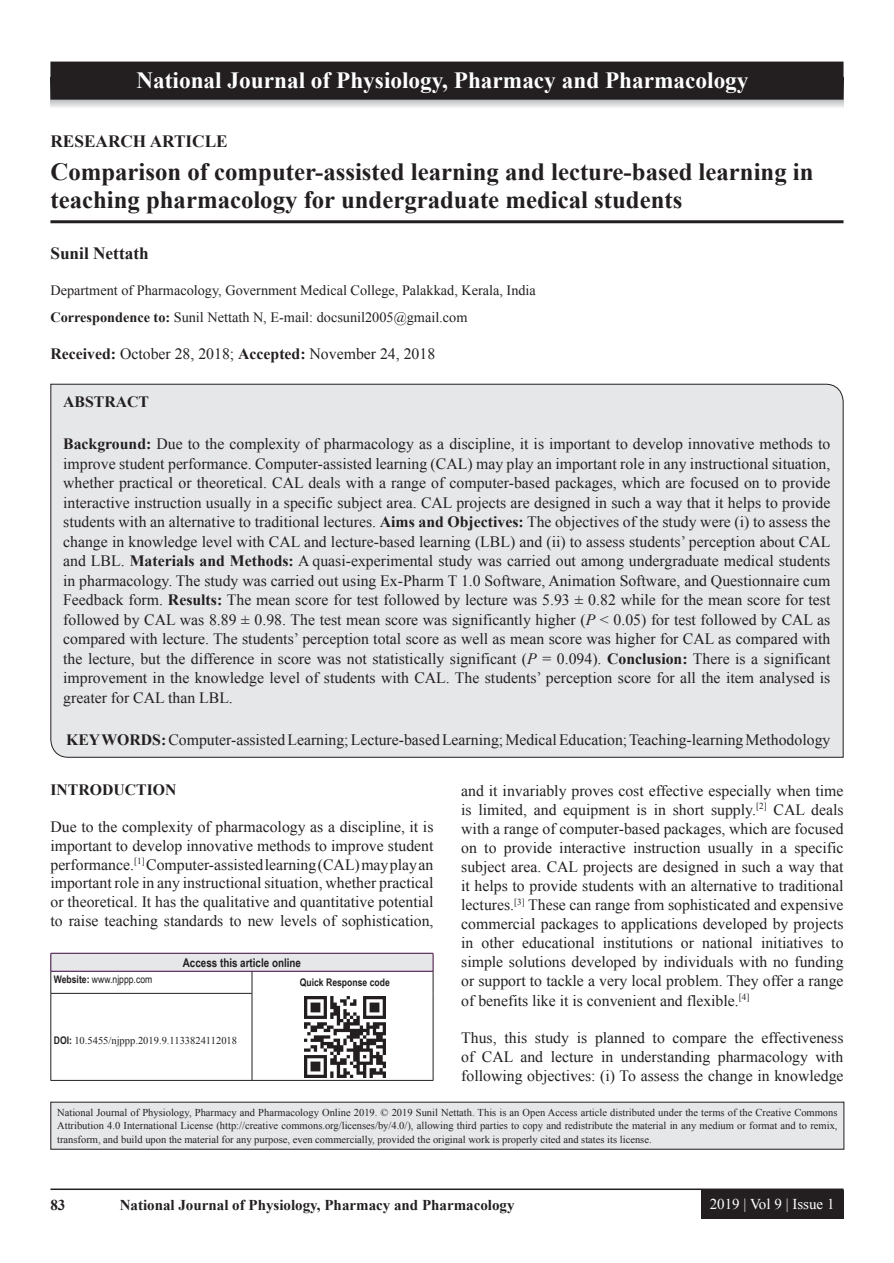
<style>
.page{position:relative;width:894px;height:1263px;background:#fff}
.page>*{position:absolute;margin:0;border:0;box-sizing:border-box;transform-origin:0 0}
.AT{font:700 24.75px/28.5px "Times New Roman";color:#231f20}
.JN_1{font:700 23.25px "Times New Roman";color:#fff}
.AH{font:700 17.25px "Times New Roman";color:#231f20}
.AU{font:700 17.25px "Times New Roman";color:#231f20}
.ABS{font:15.75px/19.5px "Times New Roman";color:#231f20;text-align:justify}
.TX{font:15.75px/19px "Times New Roman";color:#231f20;text-align:justify}
.KWD{font:15.75px "Times New Roman";color:#231f20}
.ABSH{font:700 15.75px "Times New Roman";color:#231f20}
.RF{font:700 15px "Times New Roman";color:#231f20}
.RF_VOL{font:15px "Times New Roman";color:#fff}
.AFF{font:14.25px "Times New Roman";color:#231f20}
.ADD{font:14.25px "Times New Roman";color:#231f20}
.AAO{font:700 12px "Arial Narrow";color:#231f20}
.JN_TX{font:10.5px/13.5px "Times New Roman";color:#231f20;text-align:justify}
.Web{font:10.5px "Times New Roman";color:#231f20}
.Web-2{font:10.5px "Arial Narrow";color:#231f20}
.QR{font:700 10.5px "Arial Narrow";color:#231f20}
.s1{font-weight:700}
.s2{font-style:italic}
.s3{font-family:"Arial Narrow";font-weight:700}
</style>
<div class="page">
<hr style="left:50px;top:1188px;width:793px;height:2px;background:#231f20">
<div style="left:700px;top:1190px;width:143px;height:28px;background:#231f20"></div>
<hr style="left:50px;top:220px;width:793px;height:3px;background:#231f20">
<div style="left:50px;top:383px;width:793px;height:375px;background:#e6e7e9"></div>
<div style="left:51px;top:953px;width:382px;height:18px;background:#e6e7e9"></div>
<hr style="left:51px;top:971px;width:201px;height:1px;background:#3e083e">
<hr style="left:252px;top:971px;width:181px;height:1px;background:#3e083e">
<svg style="left:50px;top:953px;width:2px;height:40px"></svg>
<svg style="left:251px;top:971px;width:1px;height:22px"></svg>
<hr style="left:50px;top:993px;width:202px;height:1px;background:#231f20">
<hr style="left:50px;top:993px;width:1px;height:87px;background:#231f20">
<hr style="left:251px;top:993px;width:1px;height:87px;background:#231f20">
<hr style="left:50px;top:1080px;width:202px;height:1px;background:#231f20">
<svg style="left:432px;top:954px;width:1px;height:39px"></svg>
<hr style="left:432px;top:993px;width:1px;height:87px;background:#231f20">
<hr style="left:252px;top:1080px;width:181px;height:1px;background:#231f20">
<hr style="left:51px;top:953px;width:201px;height:1px;background:#3e083e">
<hr style="left:252px;top:953px;width:181px;height:1px;background:#3e083e">
<img style="left:304px;top:996px;width:81px;height:81px">
<div style="left:51px;top:1102px;width:792px;height:47px;background:#e6e7e9"></div>
<svg style="left:51px;top:100px;width:792px;height:8px"></svg>
<div style="left:51px;top:62px;width:791px;height:37px;background:#231f20"></div>
<div style="left:50px;top:62px;width:793px;height:38px;border:2px solid #231f20"></div>
<p class="JN_1" style="left:136px;top:65px;width:613px">National Journal of Physiology, Pharmacy and Pharmacology</p>
<p class="AH" style="left:50px;top:129px;width:179px">RESEARCH ARTICLE</p>
<p class="AT" style="left:50px;top:157px;width:764px">Comparison of computer-assisted learning and lecture-based learning in teaching pharmacology for undergraduate medical students</p>
<p class="AU" style="left:50px;top:241px;width:100px">Sunil Nettath</p>
<p class="AFF" style="left:50px;top:281px;width:487px">Department of Pharmacology, Government Medical College, Palakkad, Kerala, India</p>
<p class="ADD" style="left:50px;top:308px;width:418px"><span class="s1">Correspondence to:</span> Sunil Nettath N, E-mail: docsunil2005@gmail.com</p>
<p class="ABS" style="left:50px;top:344px;width:386px"><span class="s1">Received:</span> October 28, 2018; <span class="s1">Accepted:</span> November 24, 2018</p>
<p class="ABSH" style="left:63px;top:391px;width:87px">ABSTRACT</p>
<p class="ABS" style="left:63px;top:434px;width:768px"><span class="s1">Background:</span> Due to the complexity of pharmacology as a discipline, it is important to develop innovative methods to improve student performance. Computer-assisted learning (CAL) may play an important role in any instructional situation, whether practical or theoretical. CAL deals with a range of computer-based packages, which are focused on to provide interactive instruction usually in a specific subject area. CAL projects are designed in such a way that it helps to provide students with an alternative to traditional lectures. <span class="s1">Aims and Objectives:</span> The objectives of the study were (i) to assess the change in knowledge level with CAL and lecture-based learning (LBL) and (ii) to assess students’ perception about CAL and LBL. <span class="s1">Materials and Methods:</span> A quasi-experimental study was carried out among undergraduate medical students in pharmacology. The study was carried out using Ex-Pharm T 1.0 Software, Animation Software, and Questionnaire cum Feedback form. <span class="s1">Results:</span> The mean score for test followed by lecture was 5.93 ± 0.82 while for the mean score for test followed by CAL was 8.89 ± 0.98. The test mean score was significantly higher (<span class="s2">P</span> &lt; 0.05) for test followed by CAL as compared with lecture. The students’ perception total score as well as mean score was higher for CAL as compared with the lecture, but the difference in score was not statistically significant (<span class="s2">P</span> = 0.094). <span class="s1">Conclusion:</span> There is a significant improvement in the knowledge level of students with CAL. The students’ perception score for all the item analysed is greater for CAL than LBL.</p>
<p class="KWD" style="left:66px;top:729px;width:765px"><span class="s1">KEY WORDS:</span> Computer-assisted Learning; Lecture-based Learning; Medical Education; Teaching-learning Methodology</p>
<h1 class="ABSH" style="left:50px;top:779px;width:127px">INTRODUCTION</h1>
<p class="TX" style="left:50px;top:817px;width:384px">Due to the complexity of pharmacology as a discipline, it is important to develop innovative methods to improve student performance.<sup>[1]</sup> Computer-assisted learning (CAL) may play an important role in any instructional situation, whether practical or theoretical. It has the qualitative and quantitative potential to raise teaching standards to new levels of sophistication,</p>
<p class="AAO" style="left:183px;top:953px;width:120px">Access this article online</p>
<p class="Web-2" style="left:54px;top:971px;width:100px"><span class="s1">Website:</span> www.njppp.com</p>
<p class="QR" style="left:300px;top:974px;width:91px">Quick Response code</p>
<p class="TX" style="left:461px;top:780px;width:383px">and it invariably proves cost effective especially when time is limited, and equipment is in short supply.<sup>[2]</sup> CAL deals with a range of computer-based packages, which are focused on to provide interactive instruction usually in a specific subject area. CAL projects are designed in such a way that it helps to provide students with an alternative to traditional lectures.<sup>[3]</sup> These can range from sophisticated and expensive commercial packages to applications developed by projects in other educational institutions or national initiatives to simple solutions developed by individuals with no funding or support to tackle a very local problem. They offer a range of benefits like it is convenient and flexible.<sup>[4]</sup></p>
<p class="TX" style="left:461px;top:1027px;width:383px">Thus, this study is planned to compare the effectiveness of CAL and lecture in understanding pharmacology with following objectives: (i) To assess the change in knowledge</p>
<p class="Web" style="left:54px;top:1033px;width:185px"><span class="s3">DOI:</span> 10.5455/njppp.2019.9.1133824112018</p>
<p class="JN_TX" style="left:57px;top:1105px;width:781px">National Journal of Physiology, Pharmacy and Pharmacology Online 2019. © 2019 Sunil Nettath. This is an Open Access article distributed under the terms of the Creative Commons Attribution 4.0 International License (http://creative commons.org/licenses/by/4.0/), allowing third parties to copy and redistribute the material in any medium or format and to remix, transform, and build upon the material for any purpose, even commercially, provided the original work is properly cited and states its license.</p>
<p class="RF" style="left:50px;top:1194px;width:16px">83</p>
<p class="RF" style="left:120px;top:1194px;width:396px">National Journal of Physiology, Pharmacy and Pharmacology</p>
<p class="RF_VOL" style="left:709px;top:1194px;width:126px">2019 | Vol 9 | Issue 1</p>
</div>
